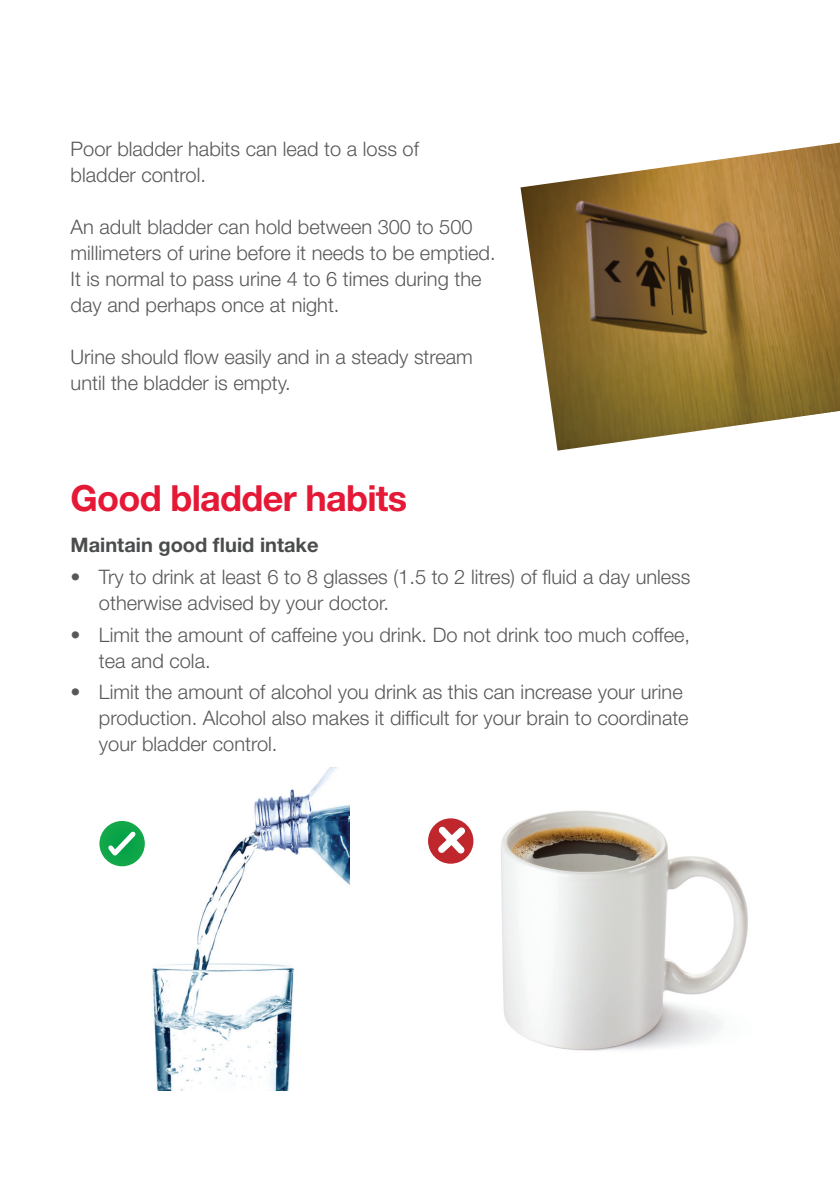
<style>
.page{position:relative;width:840px;height:1191px;background:#fff}
.page>*{position:absolute;margin:0;border:0;box-sizing:border-box;transform-origin:0 0}
.t1{font:700 36px "Helvetica Neue LT Std";letter-spacing:-.02em;color:#e51836}
.t2{font:300 20px/26px "Helvetica Neue LT Std";color:#57585a}
.t3{font:700 20px "Helvetica Neue LT Std";color:#4b4c4d}
</style>
<div class="page">
<img style="left:119px;top:767px;width:230px;height:323px">
<svg style="left:99px;top:821px;width:46px;height:45px"></svg>
<svg style="left:108px;top:831px;width:28px;height:24px"></svg>
<img style="left:428px;top:810px;width:320px;height:241px">
<div style="left:428px;top:818px;width:45px;height:45px;background:#bf272d;border-radius:23px"></div>
<svg style="left:438px;top:826px;width:27px;height:27px"></svg>
<img style="left:520px;top:143px;width:319px;height:307px">
<p class="t2" style="left:71px;top:135px;width:349px">Poor bladder habits can lead to a loss of bladder control.</p>
<p class="t2" style="left:71px;top:213px;width:426px">An adult bladder can hold between 300 to 500 millimeters of urine before it needs to be emptied.<br>It is normal to pass urine 4 to 6 times during the day and perhaps once at night.</p>
<p class="t2" style="left:71px;top:343px;width:403px">Urine should flow easily and in a steady stream until the bladder is empty.</p>
<h1 class="t1" style="left:71px;top:476px;width:338px">Good bladder habits</h1>
<p class="t3" style="left:71px;top:533px;width:249px">Maintain good fluid intake</p>
<p class="t2" style="left:99px;top:563px;width:592px;text-indent:-28px">• Try to drink at least 6 to 8 glasses (1.5 to 2 litres) of fluid a day unless otherwise advised by your doctor.</p>
<p class="t2" style="left:99px;top:621px;width:592px;text-indent:-28px">• Limit the amount of caffeine you drink. Do not drink too much coffee, tea and cola.</p>
<p class="t2" style="left:99px;top:679px;width:591px;text-indent:-28px">• Limit the amount of alcohol you drink as this can increase your urine production. Alcohol also makes it difficult for your brain to coordinate your bladder control.</p>
</div>
